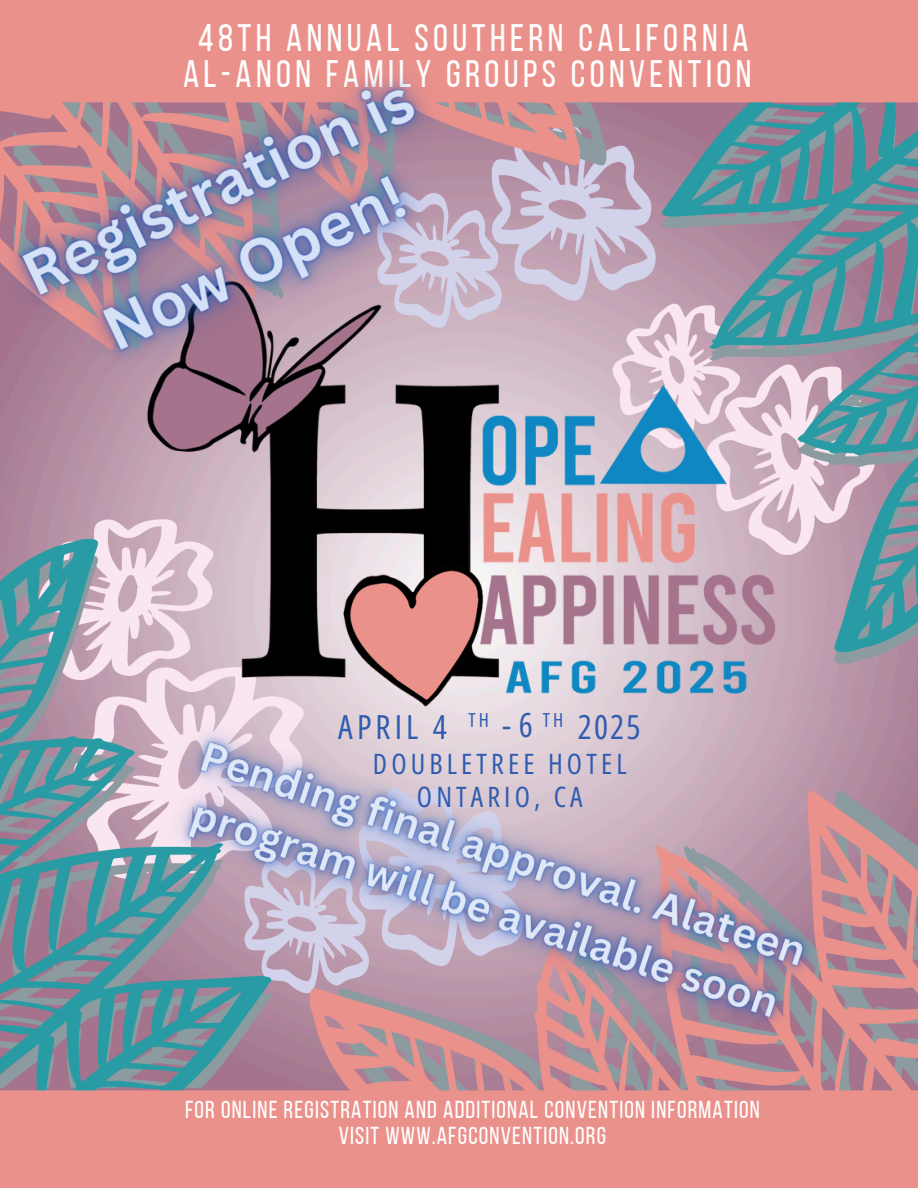
<style>
.page{position:relative;width:918px;height:1188px;background:#fff}
.page>*{position:absolute;margin:0;border:0;box-sizing:border-box;transform-origin:0 0}
.t1{font:38.25px "Bebas Neue";letter-spacing:.115em;color:#fff}
.t2{font:33.15px "Open Sans Condensed";letter-spacing:.125em;color:#2e5caf}
.t3{font:28.05px/33.8px "Open Sans Condensed";letter-spacing:.145em;color:#2e5caf;text-align:center}
.t4{font:24.45px/25.8px "Bebas Neue";letter-spacing:.05em;color:#fff;text-align:center}
.t5{font:19.35px "Open Sans Condensed";color:#2e5caf}
</style>
<div class="page">
<img style="left:0;top:0;width:918px;height:1188px">
<img style="left:134px;top:193px;width:664px;height:468px">
<img style="left:0;top:0;width:565px;height:492px">
<img style="left:107px;top:661px;width:773px;height:441px">
<p class="t1" style="left:198px;top:23px;width:552px">48TH ANNUAL SOUTHERN CALIFORNIA</p>
<h2 class="t1" style="left:183px;top:58px;width:570px">AL-ANON FAMILY GROUPS CONVENTION</h2>
<p class="t2" style="left:338px;top:704px;width:110px">APRIL 4</p>
<h5 class="t2" style="left:502px;top:701px;width:32px">-6</h5>
<h4 class="t2" style="left:578px;top:704px;width:64px">2025</h4>
<h5 class="t5" style="left:469px;top:706px;width:22px">TH</h5>
<p class="t5" style="left:543px;top:706px;width:22px">TH</p>
<p class="t3" style="left:373px;top:746px;width:255px">DOUBLETREE HOTEL<br>ONTARIO, CA</p>
<h2 class="t4" style="left:185px;top:1099px;width:576px">FOR ONLINE REGISTRATION AND ADDITIONAL CONVENTION INFORMATION<br>VISIT WWW.AFGCONVENTION.ORG</h2>
</div>
